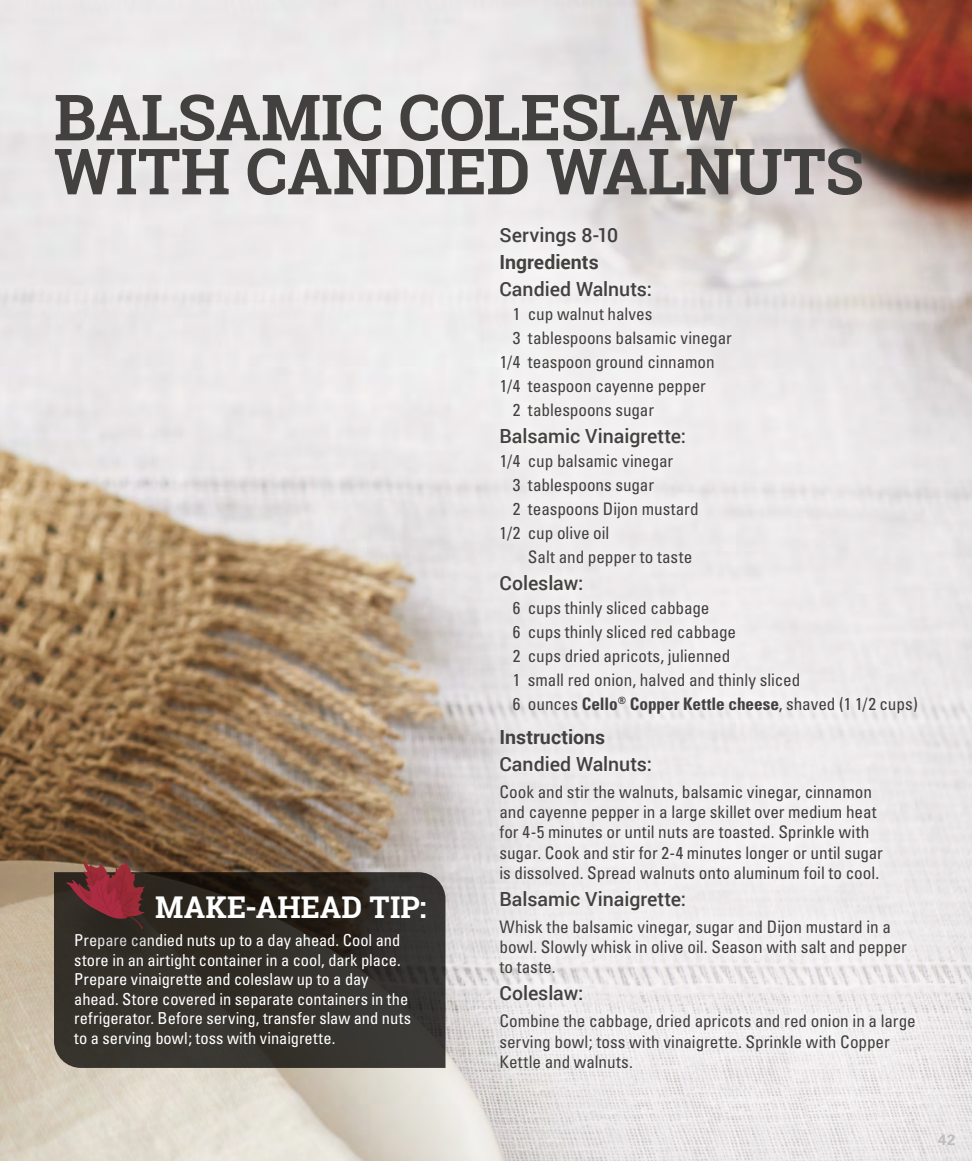
<style>
.page{position:relative;width:972px;height:1161px;background:#fff}
.page>*{position:absolute;margin:0;border:0;box-sizing:border-box;transform-origin:0 0}
.t1{font:700 63.75px/54px "Roboto Slab";letter-spacing:-.005em;color:#42413f}
.t2{font:700 30px "Roboto Slab";letter-spacing:.005em;color:#fff}
.t3{font:500 19.5px "Roboto";color:#42413f}
.t4{font:700 19.5px "Roboto";color:#42413f}
.t5{font:condensed 17.25px/20.2px "Univers";letter-spacing:-.005em;color:#42413f}
.t6{font:condensed 16.5px/19.5px "Univers";color:#fff}
.t7{font:700 15px "Univers";color:#bfbdbc}
.s1{font-weight:700}
</style>
<div class="page">
<img style="left:0;top:0;width:972px;height:1161px">
<div style="left:482px;top:210px;width:453px;height:876px;background:#fff;opacity:.95"></div>
<svg style="left:54px;top:872px;width:392px;height:196px;fill:#35322c"></svg>
<div style="left:59px;top:881px;width:105px;height:94px;background:#332e27"></div>
<svg style="left:66px;top:861px;width:79px;height:69px"></svg>
<h1 class="t1" style="left:54px;top:90px;width:811px">BALSAMIC COLESLAW<br>WITH CANDIED WALNUTS</h1>
<p class="t3" style="left:500px;top:221px;width:120px">Servings 8-10</p>
<p class="t4" style="left:500px;top:248px;width:101px">Ingredients</p>
<p class="t3" style="left:500px;top:275px;width:154px">Candied Walnuts:</p>
<p class="t5" style="left:513px;top:303px;width:141px">1 cup walnut halves</p>
<p class="t5" style="left:513px;top:327px;width:220px">3 tablespoons balsamic vinegar</p>
<p class="t5" style="left:500px;top:351px;width:216px">1/4 teaspoon ground cinnamon</p>
<p class="t5" style="left:500px;top:375px;width:208px">1/4 teaspoon cayenne pepper</p>
<p class="t5" style="left:513px;top:399px;width:143px">2 tablespoons sugar</p>
<p class="t3" style="left:500px;top:422px;width:188px">Balsamic Vinaigrette:</p>
<p class="t5" style="left:500px;top:450px;width:175px">1/4 cup balsamic vinegar</p>
<p class="t5" style="left:513px;top:474px;width:143px">3 tablespoons sugar</p>
<p class="t5" style="left:513px;top:498px;width:187px">2 teaspoons Dijon mustard</p>
<p class="t5" style="left:500px;top:523px;width:111px">1/2 cup olive oil</p>
<p class="t5" style="left:528px;top:547px;width:166px">Salt and pepper to taste</p>
<p class="t3" style="left:500px;top:569px;width:85px">Coleslaw:</p>
<p class="t5" style="left:513px;top:596px;width:407px;line-height:24px">6 cups thinly sliced cabbage<br>6 cups thinly sliced red cabbage<br>2 cups dried apricots, julienned<br>1 small red onion, halved and thinly sliced<br>6 ounces <span class="s1">Cello</span><sup>®</sup> <span class="s1">Copper Kettle cheese</span>, shaved (1 1/2 cups)</p>
<p class="t4" style="left:500px;top:723px;width:107px">Instructions</p>
<p class="t3" style="left:500px;top:750px;width:154px">Candied Walnuts:</p>
<p class="t5" style="left:500px;top:781px;width:385px">Cook and stir the walnuts, balsamic vinegar, cinnamon and cayenne pepper in a large skillet over medium heat for 4-5 minutes or until nuts are toasted. Sprinkle with sugar. Cook and stir for 2-4 minutes longer or until sugar is dissolved. Spread walnuts onto aluminum foil to cool.</p>
<p class="t3" style="left:500px;top:885px;width:188px">Balsamic Vinaigrette:</p>
<p class="t5" style="left:500px;top:916px;width:409px">Whisk the balsamic vinegar, sugar and Dijon mustard in a bowl. Slowly whisk in olive oil. Season with salt and pepper to taste.</p>
<p class="t3" style="left:500px;top:980px;width:85px">Coleslaw:</p>
<p class="t5" style="left:500px;top:1011px;width:418px">Combine the cabbage, dried apricots and red onion in a large serving bowl; toss with vinaigrette. Sprinkle with Copper<br>Kettle and walnuts.</p>
<h2 class="t2" style="left:155px;top:886px;width:273px">MAKE-AHEAD TIP:</h2>
<p class="t6" style="left:74px;top:930px;width:338px">Prepare candied nuts up to a day ahead. Cool and store in an airtight container in a cool, dark place.<br>Prepare vinaigrette and coleslaw up to a day ahead. Store covered in separate containers in the refrigerator. Before serving, transfer slaw and nuts to a serving bowl; toss with vinaigrette.</p>
<p class="t7" style="left:938px;top:1131px;width:19px">42</p>
</div>
